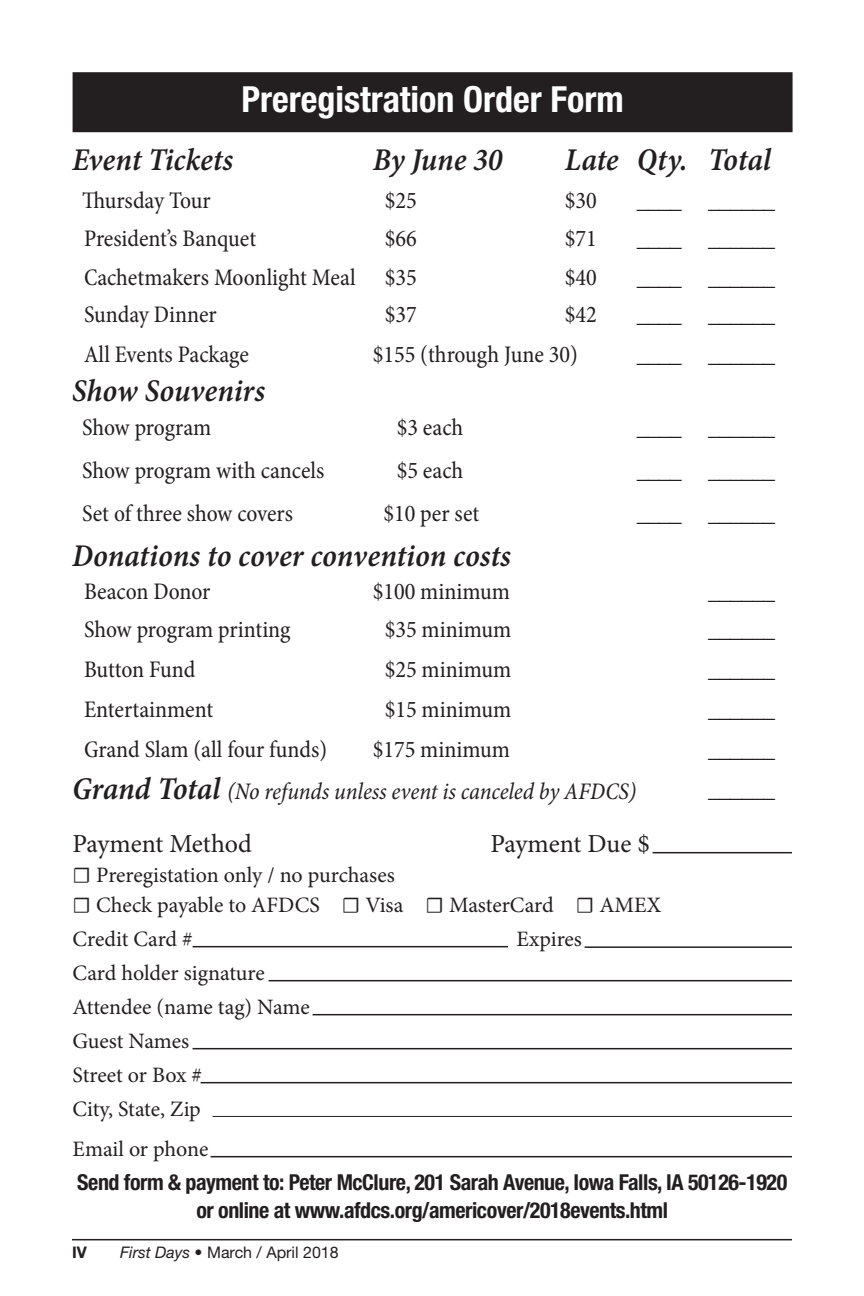
<style>
.page{position:relative;width:864px;height:1296px;background:#fff}
.page>*{position:absolute;margin:0;border:0;box-sizing:border-box;transform-origin:0 0}
.t1{font:700 condensed 36px "Helvetica Neue LT Std";color:#fff}
.t2{font:32px "Minion Pro Semibold Cn It Capt";letter-spacing:-.005em;color:#231f20}
.body_copy_first{font:26px "Minion Pro";letter-spacing:-.02em;color:#231f20}
.t3{font:condensed 24px "Minion Pro";color:#231f20}
.t4{font:24px "Minion Pro";color:#231f20}
.t5{font:italic condensed 24px "Minion Pro";letter-spacing:-.005em;color:#231f20}
.body_copy_first-2{font:22px "Minion Pro";letter-spacing:-.005em;color:#231f20}
.body_copy_first-3{font:700 condensed 22px/28px "Helvetica Neue LT Std";letter-spacing:-.02em;color:#231f20;text-align:center}
.t6{font:16px "Helvetica Neue LT Std";color:#231f20}
.t7{font:700 16px "Helvetica Neue LT Std";color:#231f20}
.s1{color:#fff}
.s2{font-family:"Minion Pro Semibold Cn It Capt";font-style:normal;font-stretch:normal;font-size:32px}
.s3{font-style:italic}
</style>
<div class="page">
<hr style="left:72px;top:1239px;width:720px;height:1px;background:#231f20">
<div style="left:73px;top:72px;width:720px;height:60px;background:#231f20"></div>
<hr style="left:653px;top:852px;width:139px;height:1px;background:#231f20">
<hr style="left:585px;top:946px;width:207px;height:2px;background:#231f20">
<hr style="left:193px;top:946px;width:315px;height:1px;background:#231f20">
<hr style="left:269px;top:980px;width:523px;height:1px;background:#231f20">
<hr style="left:313px;top:1014px;width:479px;height:1px;background:#231f20">
<hr style="left:193px;top:1048px;width:599px;height:1px;background:#231f20">
<hr style="left:201px;top:1082px;width:591px;height:1px;background:#231f20">
<hr style="left:213px;top:1116px;width:579px;height:1px;background:#231f20">
<hr style="left:211px;top:1156px;width:581px;height:1px;background:#231f20">
<p class="t1" style="left:241px;top:78px;width:384px">Preregistration Order Form</p>
<p class="t2" style="left:72px;top:137px;width:163px">Event Tickets</p>
<p class="t2" style="left:373px;top:137px;width:131px">By June 30</p>
<p class="t2" style="left:565px;top:137px;width:55px">Late</p>
<p class="t2" style="left:637px;top:137px;width:52px">Qty.</p>
<p class="t2" style="left:708px;top:137px;width:64px">Total</p>
<p class="t3" style="left:82px;top:184px;width:130px">Thursday Tour</p>
<p class="t3" style="left:385px;top:184px;width:33px">$25</p>
<p class="t3" style="left:565px;top:184px;width:33px">$30</p>
<p class="t3" style="left:637px;top:184px;width:47px">____</p>
<p class="t4" style="left:708px;top:184px;width:69px">______</p>
<p class="t3" style="left:84px;top:222px;width:174px">President’s Banquet</p>
<p class="t3" style="left:385px;top:222px;width:33px">$66</p>
<p class="t3" style="left:565px;top:222px;width:33px">$71</p>
<p class="t3" style="left:84px;top:262px;width:273px">Cachetmakers Moonlight Meal</p>
<p class="t3" style="left:385px;top:262px;width:33px">$35</p>
<p class="t3" style="left:565px;top:262px;width:33px">$40</p>
<p class="t3" style="left:84px;top:299px;width:134px">Sunday Dinner</p>
<p class="t3" style="left:385px;top:299px;width:33px">$37</p>
<p class="t3" style="left:565px;top:299px;width:33px">$42</p>
<p class="t3" style="left:84px;top:338px;width:166px">All Events Package</p>
<p class="t3" style="left:373px;top:338px;width:206px">$155 (through June 30)</p>
<p class="t2" style="left:72px;top:368px;width:195px">Show Souvenirs</p>
<p class="t3" style="left:82px;top:411px;width:131px">Show program</p>
<p class="t3" style="left:397px;top:411px;width:68px">$3 each</p>
<p class="t3" style="left:82px;top:454px;width:244px">Show program with cancels</p>
<p class="t3" style="left:397px;top:454px;width:68px">$5 each</p>
<p class="t3" style="left:82px;top:498px;width:213px">Set of three show covers</p>
<p class="t3" style="left:373px;top:498px;width:108px"><span class="s1">1</span>$10 per set</p>
<p class="t2" style="left:72px;top:533px;width:441px">Donations to cover convention costs</p>
<p class="t3" style="left:84px;top:576px;width:128px">Beacon Donor</p>
<p class="t3" style="left:373px;top:576px;width:139px">$100 minimum</p>
<p class="t3" style="left:84px;top:614px;width:208px">Show program printing</p>
<p class="t3" style="left:385px;top:614px;width:128px">$35 minimum</p>
<p class="t3" style="left:84px;top:654px;width:113px">Button Fund</p>
<p class="t3" style="left:385px;top:654px;width:128px">$25 minimum</p>
<p class="t3" style="left:84px;top:694px;width:131px">Entertainment</p>
<p class="t3" style="left:385px;top:694px;width:128px">$15 minimum</p>
<p class="t3" style="left:84px;top:734px;width:245px">Grand Slam (all four funds)</p>
<p class="t3" style="left:373px;top:734px;width:139px">$175 minimum</p>
<p class="t3" style="left:637px;top:222px;width:47px">____</p>
<p class="t4" style="left:708px;top:222px;width:69px">______</p>
<p class="t3" style="left:637px;top:262px;width:47px">____</p>
<p class="t4" style="left:708px;top:261px;width:69px">______</p>
<p class="t3" style="left:637px;top:299px;width:47px">____</p>
<p class="t4" style="left:708px;top:298px;width:69px">______</p>
<p class="t3" style="left:637px;top:338px;width:47px">____</p>
<p class="t4" style="left:708px;top:338px;width:69px">______</p>
<p class="t3" style="left:637px;top:411px;width:47px">____</p>
<p class="t4" style="left:708px;top:411px;width:69px">______</p>
<p class="t3" style="left:637px;top:454px;width:47px">____</p>
<p class="t4" style="left:708px;top:454px;width:69px">______</p>
<p class="t3" style="left:637px;top:498px;width:47px">____</p>
<p class="t4" style="left:708px;top:497px;width:69px">______</p>
<p class="t4" style="left:708px;top:576px;width:69px">______</p>
<p class="t4" style="left:708px;top:613px;width:69px">______</p>
<p class="t4" style="left:708px;top:653px;width:69px">______</p>
<p class="t4" style="left:708px;top:693px;width:69px">______</p>
<p class="t4" style="left:708px;top:733px;width:69px">______</p>
<p class="t5" style="left:72px;top:775px;width:566px"><span class="s2">Grand Total</span> (No refunds unless event is canceled by AFDCS)</p>
<p class="t4" style="left:708px;top:773px;width:69px">______</p>
<p class="body_copy_first" style="left:73px;top:826px;width:181px">Payment Method</p>
<p class="body_copy_first" style="left:491px;top:826px;width:161px">Payment Due $</p>
<p class="body_copy_first-2" style="left:73px;top:860px;width:324px">☐ Preregistation only / no purchases</p>
<p class="body_copy_first-2" style="left:73px;top:890px;width:590px">☐ Check payable to AFDCS ☐ Visa ☐ MasterCard ☐ AMEX</p>
<p class="body_copy_first-2" style="left:73px;top:924px;width:122px">Credit Card #</p>
<p class="body_copy_first-2" style="left:517px;top:924px;width:67px">Expires</p>
<p class="body_copy_first-2" style="left:73px;top:958px;width:194px">Card holder signature</p>
<p class="body_copy_first-2" style="left:73px;top:992px;width:239px">Attendee (name tag) Name</p>
<p class="body_copy_first-2" style="left:73px;top:1026px;width:118px">Guest Names</p>
<p class="body_copy_first-2" style="left:73px;top:1060px;width:131px">Street or Box #</p>
<p class="body_copy_first-2" style="left:73px;top:1094px;width:130px">City, State, Zip</p>
<p class="body_copy_first-2" style="left:73px;top:1134px;width:137px">Email or phone</p>
<p class="body_copy_first-3" style="left:77px;top:1168px;width:711px">Send form &amp; payment to: Peter McClure, 201 Sarah Avenue, Iowa Falls, IA 50126-1920 or online at www.afdcs.org/americover/2018events.html</p>
<p class="t7" style="left:72px;top:1243px;width:16px">IV</p>
<p class="t6" style="left:120px;top:1243px;width:220px"><span class="s3">First Days</span> • March / April 2018</p>
</div>
